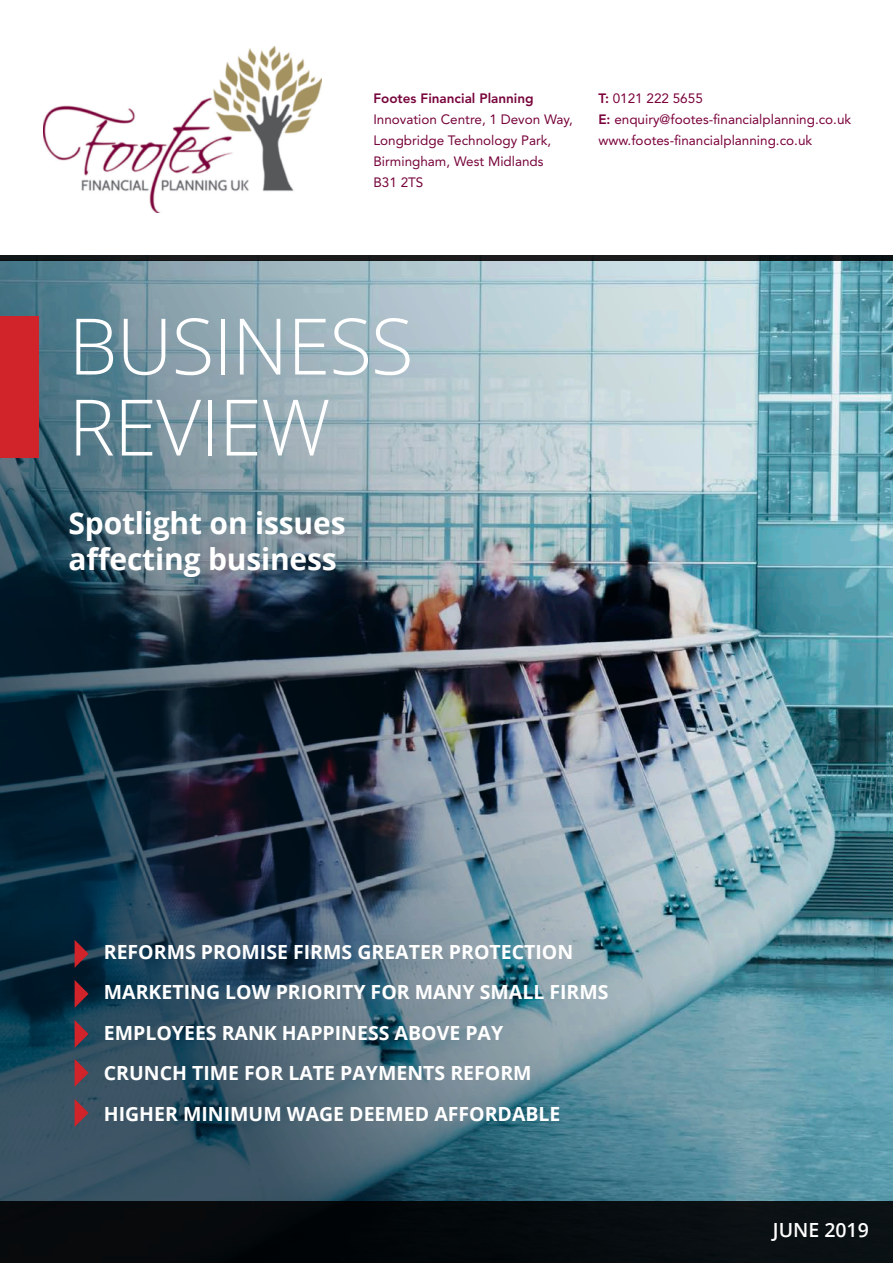
<style>
.page{position:relative;width:893px;height:1263px;background:#fff}
.page>*{position:absolute;margin:0;border:0;box-sizing:border-box;transform-origin:0 0}
.t1{font:300 78px/81px "Open Sans";letter-spacing:-.01em;color:#fff}
.t2{font:700 30px/36px "Open Sans";letter-spacing:-.005em;color:#fff}
.Cover_article_headin{font:700 19.5px "Open Sans";color:#fff}
.Cover_date{font:600 19.5px "Open Sans";color:#fff}
.t3{font:13.5px/21px "Avenir LT Std";color:#77043b}
.t4{font:13.5px/21px "Avenir LT Std";color:#7a003b}
.s1{font-weight:800}
.s2{font-weight:800;color:#7a003b}
</style>
<div class="page">
<img style="left:0;top:261px;width:893px;height:940px">
<svg style="left:0;top:255px;width:893px;height:6px;background:#17181a"></svg>
<div style="left:0;top:1201px;width:893px;height:62px;background:#070a0c"></div>
<div style="left:0;top:316px;width:38px;height:141px;background:#d1232a"></div>
<svg style="left:75px;top:940px;width:14px;height:28px"></svg>
<svg style="left:75px;top:1059px;width:14px;height:28px"></svg>
<svg style="left:75px;top:980px;width:14px;height:28px"></svg>
<svg style="left:75px;top:1099px;width:14px;height:28px"></svg>
<svg style="left:75px;top:1020px;width:14px;height:28px"></svg>
<img style="left:44px;top:47px;width:277px;height:166px">
<p class="t3" style="left:373px;top:88px;width:201px"><span class="s1">Footes Fi</span><span class="s2">nanci</span><span class="s1">al Planning<br></span>Innovation Centre, 1 Devon Way,<br>Longbridge Technology Park,<br>Birmingham, West Midlands<br>B31 2TS</p>
<p class="t4" style="left:598px;top:88px;width:254px"><span class="s1">T:</span> 0121 222 5655<br><span class="s1">E:</span> enquiry@footes-financialplanning.co.uk www.footes-financialplanning.co.uk</p>
<p class="t1" style="left:69px;top:304px;width:346px">BUSINESS<br>REVIEW</p>
<p class="t2" style="left:69px;top:504px;width:279px">Spotlight on issues affecting business</p>
<p class="Cover_article_headin" style="left:104px;top:938px;width:471px">REFORMS PROMISE FIRMS GREATER PROTECTION</p>
<p class="Cover_article_headin" style="left:104px;top:978px;width:506px">MARKETING LOW PRIORITY FOR MANY SMALL FIRMS</p>
<p class="Cover_article_headin" style="left:104px;top:1019px;width:401px">EMPLOYEES RANK HAPPINESS ABOVE PAY</p>
<p class="Cover_article_headin" style="left:104px;top:1059px;width:429px">CRUNCH TIME FOR LATE PAYMENTS REFORM</p>
<p class="Cover_article_headin" style="left:104px;top:1100px;width:458px">HIGHER MINIMUM WAGE DEEMED AFFORDABLE</p>
<p class="Cover_date" style="left:773px;top:1216px;width:98px">JUNE 2019</p>
</div>
